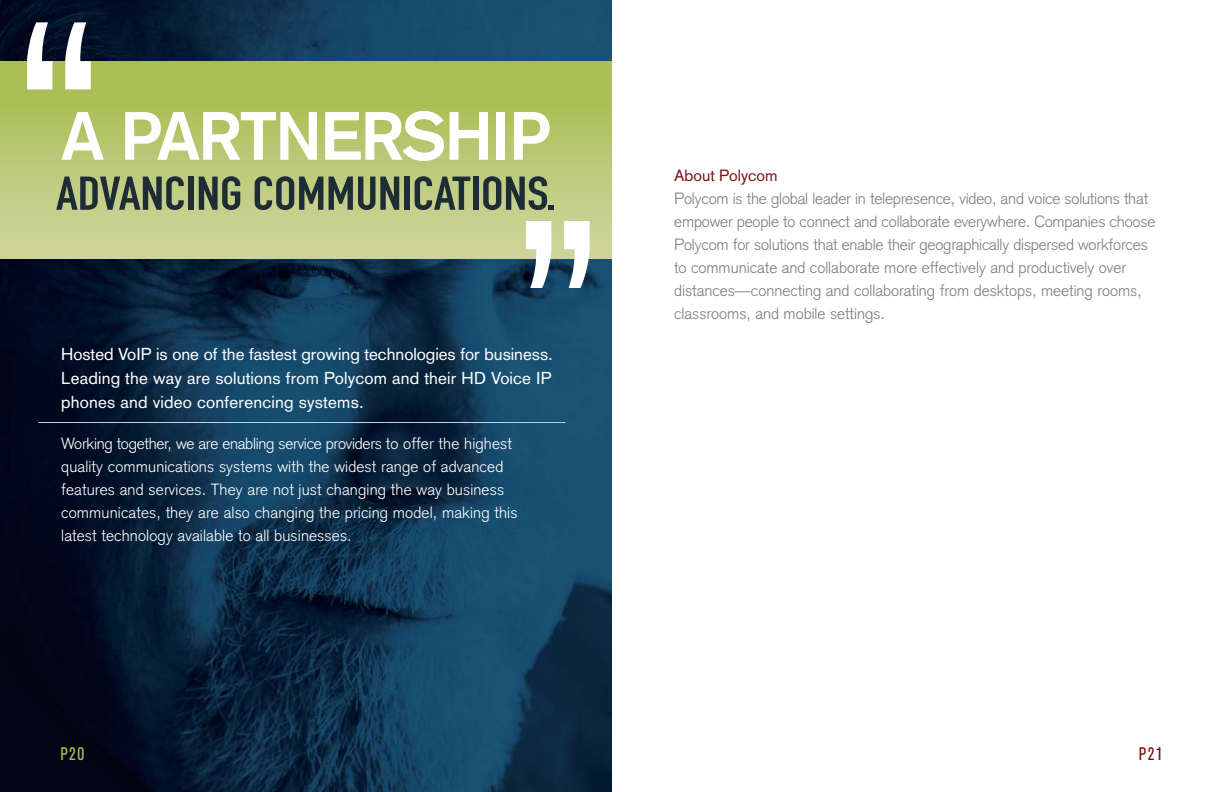
<style>
.page{position:relative;width:1224px;height:792px;background:#fff}
.page>*{position:absolute;margin:0;border:0;box-sizing:border-box;transform-origin:0 0}
.t1{font:700 67px "Akzidenz Grotesk";letter-spacing:-.01em;color:#fff}
.t2{font:46.6px "DIN Engschrift";color:#1d2c35;scale:1.14 1}
.t3{font:condensed 18px "Akzidenz Grotesk BE";color:#7e141a}
.t4{font:condensed 18px "Akzidenz Grotesk BE";color:#aabe54}
.t5{font:17px/24px "Akzidenz Grotesk";letter-spacing:.01em;color:#fff;text-align:justify}
.t6{font:300 16px/23px "Akzidenz Grotesk";letter-spacing:-.01em;color:#7d7d7e}
.t7{font:300 16px/23px "Akzidenz Grotesk";letter-spacing:.01em;color:#fff}
.t8{font:16px "Akzidenz Grotesk";color:#7e141a}
</style>
<div class="page">
<img style="left:0;top:0;width:612px;height:792px">
<div style="left:0;top:61px;width:612px;height:198px;background:linear-gradient(to bottom,#a5bb4b,#ced69d)"></div>
<svg style="left:27px;top:22px;width:64px;height:67px"></svg>
<svg style="left:526px;top:221px;width:64px;height:67px"></svg>
<hr style="left:38px;top:422px;width:527px;height:1px;background:#bdd2e7">
<h1 class="t1" style="left:62px;top:97px;width:490px">A PARTNERSHIP</h1>
<h2 class="t2" style="left:56px;top:166px;width:440px">ADVANCING COMMUNICATIONS.</h2>
<p class="t5" style="left:61px;top:342px;width:493px">Hosted VoIP is one of the fastest growing technologies for business.<br>Leading the way are solutions from Polycom and their HD Voice IP phones and video conferencing systems.</p>
<p class="t7" style="left:61px;top:432px;width:458px">Working together, we are enabling service providers to offer the highest quality communications systems with the widest range of advanced features and services. They are not just changing the way business communicates, they are also changing the pricing model, making this latest technology available to all businesses.</p>
<p class="t4" style="left:60px;top:744px;width:25px">P20</p>
<p class="t8" style="left:674px;top:166px;width:105px">About Polycom</p>
<p class="t6" style="left:674px;top:187px;width:483px">Polycom is the global leader in telepresence, video, and voice solutions that empower people to connect and collaborate everywhere. Companies choose Polycom for solutions that enable their geographically dispersed workforces to communicate and collaborate more effectively and productively over distances––connecting and collaborating from desktops, meeting rooms, classrooms, and mobile settings.</p>
<p class="t3" style="left:1139px;top:744px;width:25px">P21</p>
</div>
